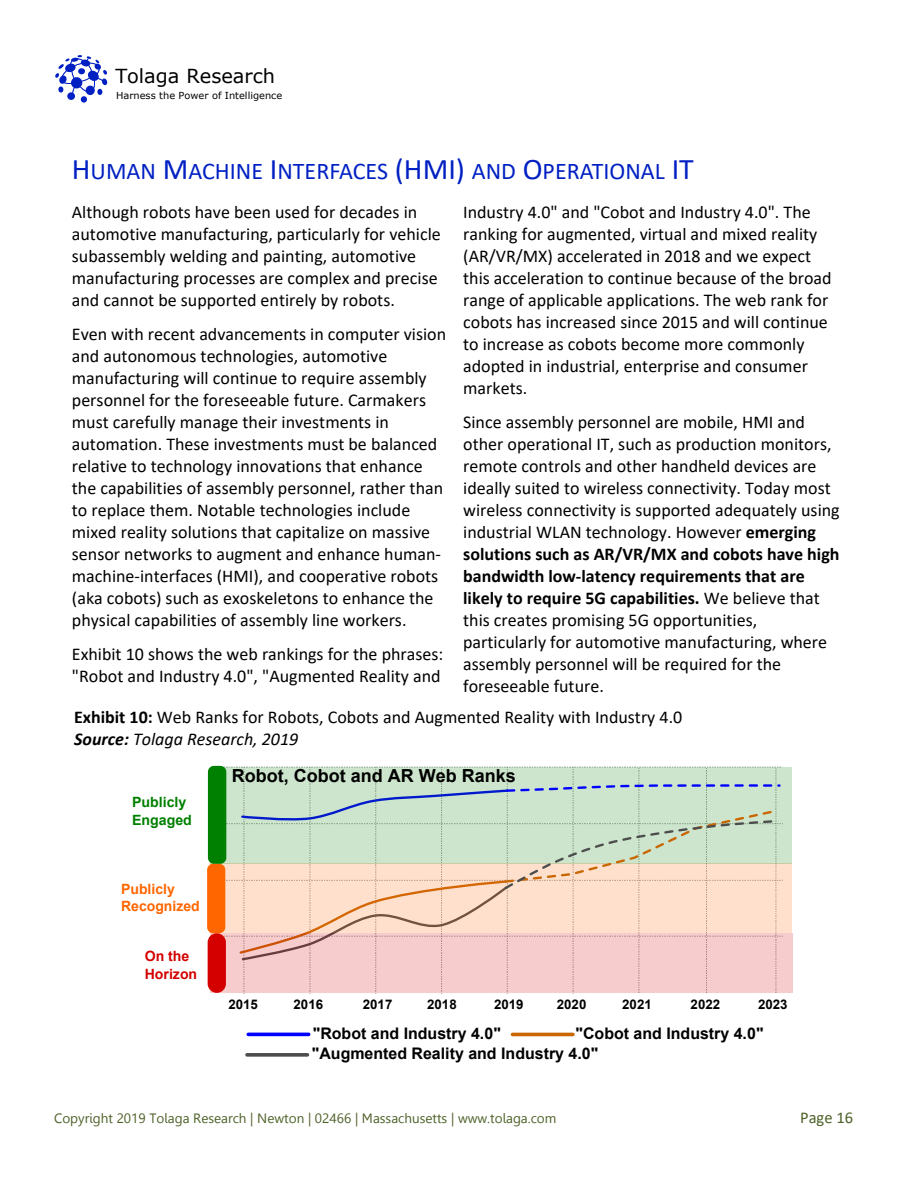
<style>
.page{position:relative;width:918px;height:1188px;background:#fff}
.page>*{position:absolute;margin:0;border:0;box-sizing:border-box;transform-origin:0 0}
.t1{font:24px "Calibri";color:#0020c3}
.t2{font:19.35px "Verdana";color:#000}
.t3{font:18px/22px "Calibri";color:#000}
.t4{font:700 18px "Arial";color:#000}
.t5{font:16.5px "Calibri";color:#4e6128}
.t6{font:700 15.9px/20.4px "Arial";color:#000}
.t7{font:700 14.1px/17.7px "Arial";color:#f60}
.t8{font:700 14.1px/17.7px "Arial";color:#008000}
.t9{font:700 14.1px/17.7px "Arial";color:#d40000}
.t10{font:13.5px "Leelawadee";color:#4e6128}
.t11{font:700 13.2px "Arial";color:#000}
.t12{font:9.6px "Verdana";color:#000}
.s1{font-size:30px}
.s2{font-weight:700}
.s3{font-weight:700;font-style:italic}
.s4{font-style:italic}
</style>
<div class="page">
<div style="left:81px;top:96px;width:6px;height:7px;background:#0020c3;border-radius:50%"></div>
<div style="left:67px;top:92px;width:8px;height:8px;background:#0020c3;border-radius:50%"></div>
<svg style="left:55px;top:55px;width:53px;height:40px"></svg>
<hr style="left:513px;top:1033px;width:60px;height:3px;background:#ca6600">
<hr style="left:248px;top:1033px;width:61px;height:3px;background:#00f">
<svg style="left:247px;top:1053px;width:60px;height:4px"></svg>
<div style="left:208px;top:933px;width:18px;height:60px;background:#d40000;border-radius:9px"></div>
<div style="left:207px;top:864px;width:18px;height:69px;background:#f60;border-radius:6px"></div>
<div style="left:208px;top:766px;width:18px;height:98px;background:#008000;border-radius:6px"></div>
<svg style="left:211px;top:767px;width:572px;height:227px;background:#dfd3c2"></svg>
<p class="t2" style="left:115px;top:69px;width:161px">Tolaga Research</p>
<p class="t12" style="left:116px;top:92px;width:168px">Harness the Power of Intelligence</p>
<h1 class="t1" style="left:72px;top:161px;width:623px"><span class="s1">H</span>UMAN <span class="s1">M</span>ACHINE <span class="s1">I</span>NTERFACES <span class="s1">(HMI)</span> AND <span class="s1">O</span>PERATIONAL <span class="s1">IT</span></h1>
<p class="t3" style="left:72px;top:202px;width:370px">Although robots have been used for decades in automotive manufacturing, particularly for vehicle subassembly welding and painting, automotive manufacturing processes are complex and precise and cannot be supported entirely by robots.</p>
<p class="t3" style="left:72px;top:324px;width:376px">Even with recent advancements in computer vision and autonomous technologies, automotive manufacturing will continue to require assembly personnel for the foreseeable future. Carmakers must carefully manage their investments in automation. These investments must be balanced relative to technology innovations that enhance the capabilities of assembly personnel, rather than to replace them. Notable technologies include mixed reality solutions that capitalize on massive sensor networks to augment and enhance human&shy;machine-interfaces (HMI), and cooperative robots (aka cobots) such as exoskeletons to enhance the physical capabilities of assembly line workers.</p>
<p class="t3" style="left:72px;top:644px;width:373px">Exhibit 10 shows the web rankings for the phrases: "Robot and Industry 4.0", "Augmented Reality and</p>
<p class="t3" style="left:463px;top:202px;width:370px">Industry 4.0" and "Cobot and Industry 4.0". The ranking for augmented, virtual and mixed reality (AR/VR/MX) accelerated in 2018 and we expect this acceleration to continue because of the broad range of applicable applications. The web rank for cobots has increased since 2015 and will continue to increase as cobots become more commonly adopted in industrial, enterprise and consumer markets.</p>
<p class="t3" style="left:463px;top:412px;width:378px">Since assembly personnel are mobile, HMI and other operational IT, such as production monitors, remote controls and other handheld devices are ideally suited to wireless connectivity. Today most wireless connectivity is supported adequately using industrial WLAN technology. However <span class="s2">emerging solutions such as AR/VR/MX and cobots have high bandwidth low-latency requirements that are likely to require 5G capabilities.</span> We believe that this creates promising 5G opportunities, particularly for automotive manufacturing, where assembly personnel will be required for the foreseeable future.</p>
<p class="t3" style="left:74px;top:708px;width:610px"><span class="s2">Exhibit 10:</span> Web Ranks for Robots, Cobots and Augmented Reality with Industry 4.0<br><span class="s3">Source:</span> <span class="s4">Tolaga Research, 2019</span></p>
<p class="t8" style="left:132px;top:795px;width:61px">Publicly<br>Engaged</p>
<p class="t4" style="left:232px;top:769px;width:286px">Robot, Cobot and AR Web Ranks</p>
<p class="t7" style="left:121px;top:881px;width:80px">Publicly<br>Recognized</p>
<p class="t9" style="left:145px;top:948px;width:54px">On the<br>Horizon</p>
<p class="t11" style="left:557px;top:999px;width:31px">2020</p>
<p class="t11" style="left:622px;top:999px;width:31px">2021</p>
<p class="t11" style="left:691px;top:999px;width:31px">2022</p>
<p class="t11" style="left:758px;top:999px;width:31px">2023</p>
<p class="t11" style="left:228px;top:999px;width:31px">2015</p>
<p class="t11" style="left:294px;top:999px;width:31px">2016</p>
<p class="t11" style="left:363px;top:999px;width:31px">2017</p>
<p class="t11" style="left:427px;top:999px;width:31px">2018</p>
<p class="t11" style="left:494px;top:999px;width:31px">2019</p>
<p class="t6" style="left:313px;top:1024px;width:190px">"Robot and Industry 4.0"</p>
<p class="t6" style="left:312px;top:1024px;width:453px;text-indent:264px">"Cobot and Industry 4.0" "Augmented Reality and Industry 4.0"</p>
<p class="t10" style="left:54px;top:1110px;width:504px">Copyright 2019 Tolaga Research | Newton | 02466 | Massachusetts | www.tolaga.com</p>
<p class="t5" style="left:800px;top:1111px;width:54px">Page 16</p>
</div>
